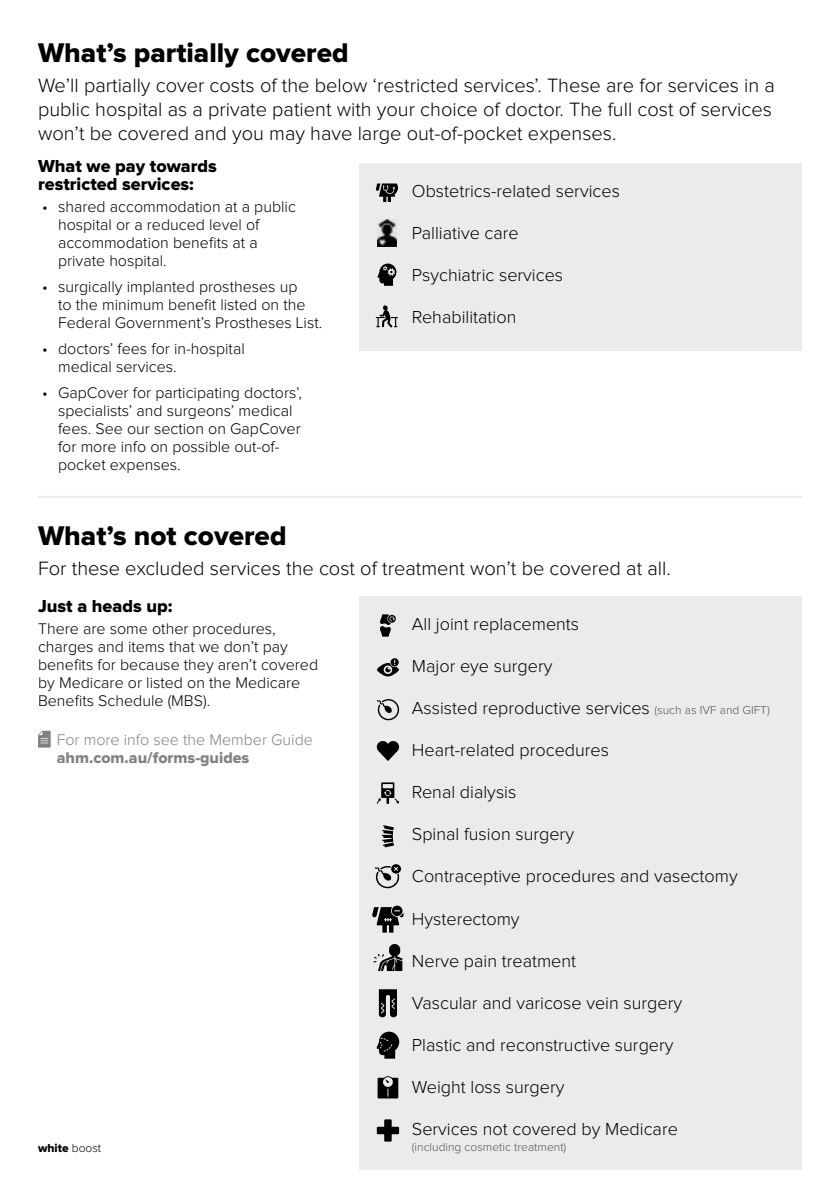
<style>
.page{position:relative;width:840px;height:1191px;background:#fff}
.page>*{position:absolute;margin:0;border:0;box-sizing:border-box;transform-origin:0 0}
.t1{font:28px "Proxima Nova Extrabld";color:#000}
.t2{font:300 20px/24px "Proxima Nova";color:#000}
.t3{font:300 18px "Proxima Nova";color:#000}
.t4{font:18px/18px "Proxima Nova Extrabld";color:#000}
.t5{font:300 16px/18px "Proxima Nova";color:#000}
.t6{font:300 16px "Proxima Nova";color:#808285}
.t7{font:16px "Proxima Nova Extrabld";color:#808285}
.t8{font:300 12px "Proxima Nova";color:#545456}
.t9{font:12px "Proxima Nova Extrabld";color:#000}
.s1{font-family:"Proxima Nova";font-weight:300}
.s2{font-size:12px;color:#545456}
</style>
<div class="page">
<div style="left:359px;top:163px;width:442px;height:187px;background:#ebebec"></div>
<div style="left:359px;top:596px;width:442px;height:574px;background:#ebebec"></div>
<hr style="left:38px;top:496px;width:763px;height:2px;background:#ebebec">
<svg style="left:38px;top:730px;width:13px;height:17px"></svg>
<svg style="left:376px;top:699px;width:23px;height:21px"></svg>
<svg style="left:377px;top:1076px;width:21px;height:22px"></svg>
<svg style="left:376px;top:1119px;width:23px;height:22px"></svg>
<svg style="left:380px;top:614px;width:15px;height:22px"></svg>
<svg style="left:377px;top:658px;width:22px;height:18px"></svg>
<svg style="left:377px;top:782px;width:22px;height:21px"></svg>
<svg style="left:382px;top:825px;width:12px;height:22px"></svg>
<svg style="left:377px;top:263px;width:19px;height:23px"></svg>
<svg style="left:375px;top:183px;width:23px;height:19px"></svg>
<svg style="left:375px;top:305px;width:23px;height:22px"></svg>
<svg style="left:376px;top:741px;width:23px;height:20px"></svg>
<img style="left:377px;top:219px;width:19px;height:27px">
<svg style="left:374px;top:864px;width:27px;height:24px"></svg>
<svg style="left:372px;top:905px;width:31px;height:27px"></svg>
<svg style="left:373px;top:944px;width:29px;height:27px"></svg>
<svg style="left:378px;top:989px;width:19px;height:28px"></svg>
<svg style="left:376px;top:1031px;width:23px;height:27px"></svg>
<h1 class="t1" style="left:38px;top:40px;width:312px">What’s partially covered</h1>
<p class="t2" style="left:38px;top:74px;width:738px">We’ll partially cover costs of the below ‘restricted services’. These are for services in a public hospital as a private patient with your choice of doctor. The full cost of services won’t be covered and you may have large out-of-pocket expenses.</p>
<p class="t4" style="left:38px;top:158px;width:180px">What we pay towards restricted services:</p>
<p class="t5" style="left:58px;top:198px;width:239px;text-indent:-16px">• shared accommodation at a public hospital or a reduced level of accommodation benefits at a private hospital.</p>
<p class="t5" style="left:58px;top:278px;width:265px;text-indent:-16px">• surgically implanted prostheses up<br>to the minimum benefit listed on the<br>Federal Government’s Prostheses List.</p>
<p class="t5" style="left:58px;top:340px;width:188px;text-indent:-16px">• doctors’ fees for in-hospital medical services.</p>
<p class="t5" style="left:58px;top:384px;width:245px;text-indent:-16px">• GapCover for participating doctors’, specialists’ and surgeons’ medical fees. See our section on GapCover for more info on possible out-of&shy;pocket expenses.</p>
<p class="t3" style="left:411px;top:183px;width:209px">Obstetrics-related services</p>
<p class="t3" style="left:411px;top:225px;width:108px">Palliative care</p>
<p class="t3" style="left:411px;top:267px;width:153px">Psychiatric services</p>
<p class="t3" style="left:411px;top:309px;width:106px">Rehabilitation</p>
<h1 class="t1" style="left:38px;top:523px;width:250px">What’s not covered</h1>
<p class="t2" style="left:38px;top:557px;width:634px">For these excluded services the cost of treatment won’t be covered at all.</p>
<p class="t4" style="left:38px;top:597px;width:136px">Just a heads up:</p>
<p class="t5" style="left:38px;top:620px;width:281px">There are some other procedures, charges and items that we don’t pay benefits for because they aren’t covered by Medicare or listed on the Medicare Benefits Schedule (MBS).</p>
<p class="t6" style="left:57px;top:732px;width:257px">For more info see the Member Guide</p>
<p class="t7" style="left:57px;top:750px;width:194px">ahm.com.au/forms-guides</p>
<p class="t9" style="left:38px;top:1142px;width:65px">white <span class="s1">boost</span></p>
<p class="t3" style="left:411px;top:616px;width:169px">All joint replacements</p>
<p class="t3" style="left:411px;top:658px;width:142px">Major eye surgery</p>
<p class="t3" style="left:411px;top:700px;width:359px">Assisted reproductive services <span class="s2">(such as IVF and GIFT)</span></p>
<p class="t3" style="left:411px;top:742px;width:198px">Heart-related procedures</p>
<p class="t3" style="left:411px;top:784px;width:106px">Renal dialysis</p>
<p class="t3" style="left:411px;top:826px;width:163px">Spinal fusion surgery</p>
<p class="t3" style="left:411px;top:868px;width:327px">Contraceptive procedures and vasectomy</p>
<p class="t3" style="left:411px;top:910px;width:109px">Hysterectomy</p>
<p class="t3" style="left:411px;top:952px;width:166px">Nerve pain treatment</p>
<p class="t3" style="left:411px;top:994px;width:271px">Vascular and varicose vein surgery</p>
<p class="t3" style="left:411px;top:1036px;width:263px">Plastic and reconstructive surgery</p>
<p class="t3" style="left:411px;top:1078px;width:154px">Weight loss surgery</p>
<p class="t3" style="left:411px;top:1120px;width:267px">Services not covered by Medicare</p>
<p class="t8" style="left:411px;top:1141px;width:156px">(including cosmetic treatment)</p>
</div>
